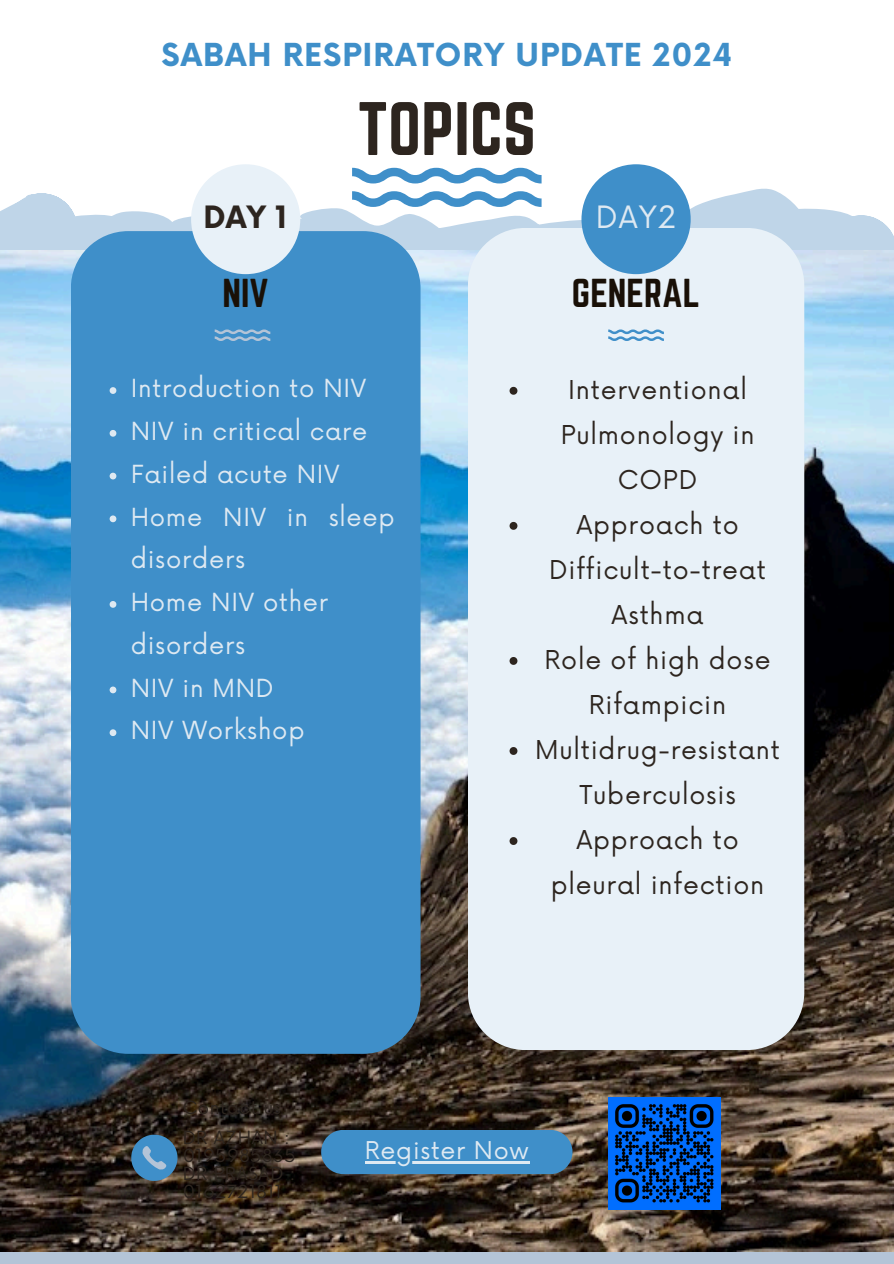
<style>
.page{position:relative;width:894px;height:1264px;background:#fff}
.page>*{position:absolute;margin:0;border:0;box-sizing:border-box;transform-origin:0 0}
.t1{font:66.15px "Norwester";color:#2d251f}
.t2{font:35.25px "Norwester";color:#191007}
.t3{font:700 30.9px "Now";letter-spacing:.03em;color:#3f8fc9}
.t4{font:30px "Now";color:#dee9f2}
.t5{font:700 30px "Now";color:#2d251f}
.t6{font:25.35px/45px "Now";letter-spacing:.03em;color:#2d251f;text-align:center}
.t7{font:24.3px/42.8px "Now";letter-spacing:.03em;color:#dee9f2}
.t8{font:23.85px "Now";letter-spacing:.03em;color:#dee9f2}
.t9{font:17.7px/18px "Now";letter-spacing:.03em;color:#2d251f}
</style>
<div class="page">
<svg style="left:0;top:188px;width:873px;height:62px;fill:#bfd5e8"></svg>
<svg style="left:352px;top:168px;width:189px;height:39px"></svg>
<div style="left:0;top:1244px;width:893px;height:19px;background:#b4c4d7"></div>
<img style="left:0;top:250px;width:893px;height:1001px">
<div style="left:467px;top:228px;width:337px;height:822px;background:#e8f1f8;border-radius:57px"></div>
<svg style="left:608px;top:329px;width:55px;height:12px"></svg>
<div style="left:71px;top:231px;width:349px;height:822px;background:#3f8fc9;border-radius:57px"></div>
<svg style="left:215px;top:329px;width:55px;height:12px"></svg>
<div style="left:191px;top:164px;width:109px;height:110px;background:#e8f1f8;border-radius:50%"></div>
<div style="left:581px;top:164px;width:109px;height:110px;background:#3f8fc9;border-radius:50%"></div>
<img style="left:608px;top:1097px;width:111px;height:112px">
<div style="left:321px;top:1129px;width:251px;height:45px;background:#3f8fc9;border-radius:22px"></div>
<hr style="left:365px;top:1160px;width:164px;height:3px;background:#dee9f2">
<svg style="left:131px;top:1134px;width:46px;height:46px;background:#487ea6"></svg>
<svg style="left:509px;top:387px;width:8px;height:8px"></svg>
<svg style="left:509px;top:522px;width:8px;height:8px"></svg>
<svg style="left:509px;top:657px;width:8px;height:8px"></svg>
<svg style="left:509px;top:747px;width:8px;height:8px"></svg>
<svg style="left:509px;top:837px;width:8px;height:8px"></svg>
<svg style="left:110px;top:387px;width:6px;height:7px"></svg>
<svg style="left:110px;top:430px;width:6px;height:6px"></svg>
<svg style="left:110px;top:472px;width:6px;height:7px"></svg>
<svg style="left:110px;top:515px;width:6px;height:7px"></svg>
<svg style="left:110px;top:601px;width:6px;height:6px"></svg>
<svg style="left:110px;top:686px;width:6px;height:7px"></svg>
<svg style="left:110px;top:729px;width:6px;height:7px"></svg>
<p class="t3" style="left:161px;top:38px;width:572px">SABAH RESPIRATORY UPDATE 2024</p>
<p class="t5" style="left:203px;top:201px;width:86px">DAY 1</p>
<p class="t2" style="left:222px;top:272px;width:48px">NIV</p>
<h3 class="t1" style="left:357px;top:89px;width:180px">TOPICS</h3>
<h3 class="t4" style="left:595px;top:201px;width:82px">DAY2</h3>
<h2 class="t2" style="left:572px;top:272px;width:130px">GENERAL</h2>
<p class="t7" style="left:131px;top:368px;width:237px">Introduction to NIV</p>
<p class="t7" style="left:131px;top:411px;width:238px">NIV in critical care</p>
<p class="t7" style="left:131px;top:454px;width:210px">Failed acute NIV</p>
<p class="t7" style="left:131px;top:496px;width:265px">Home NIV in sleep disorders</p>
<p class="t7" style="left:131px;top:582px;width:199px">Home NIV other disorders</p>
<p class="t7" style="left:131px;top:667px;width:144px">NIV in MND</p>
<p class="t7" style="left:131px;top:710px;width:175px">NIV Workshop</p>
<p class="t6" style="left:560px;top:369px;width:195px">Interventional<br>Pulmonology in<br>COPD</p>
<p class="t6" style="left:549px;top:504px;width:218px">Approach to<br>Difficult-to-treat<br>Asthma</p>
<p class="t6" style="left:544px;top:639px;width:227px">Role of high dose<br>Rifampicin</p>
<p class="t6" style="left:535px;top:729px;width:246px">Multidrug-resistant<br>Tuberculosis</p>
<p class="t6" style="left:550px;top:819px;width:215px">Approach to pleural infection</p>
<h2 class="t9" style="left:183px;top:1099px;width:100px">Contact us</h2>
<p class="t9" style="left:183px;top:1129px;width:114px">DR AZHAN :<br>0195985835<br>DR PRASAD :<br>0162721811</p>
<p class="t8" style="left:365px;top:1136px;width:165px">Register Now</p>
</div>
